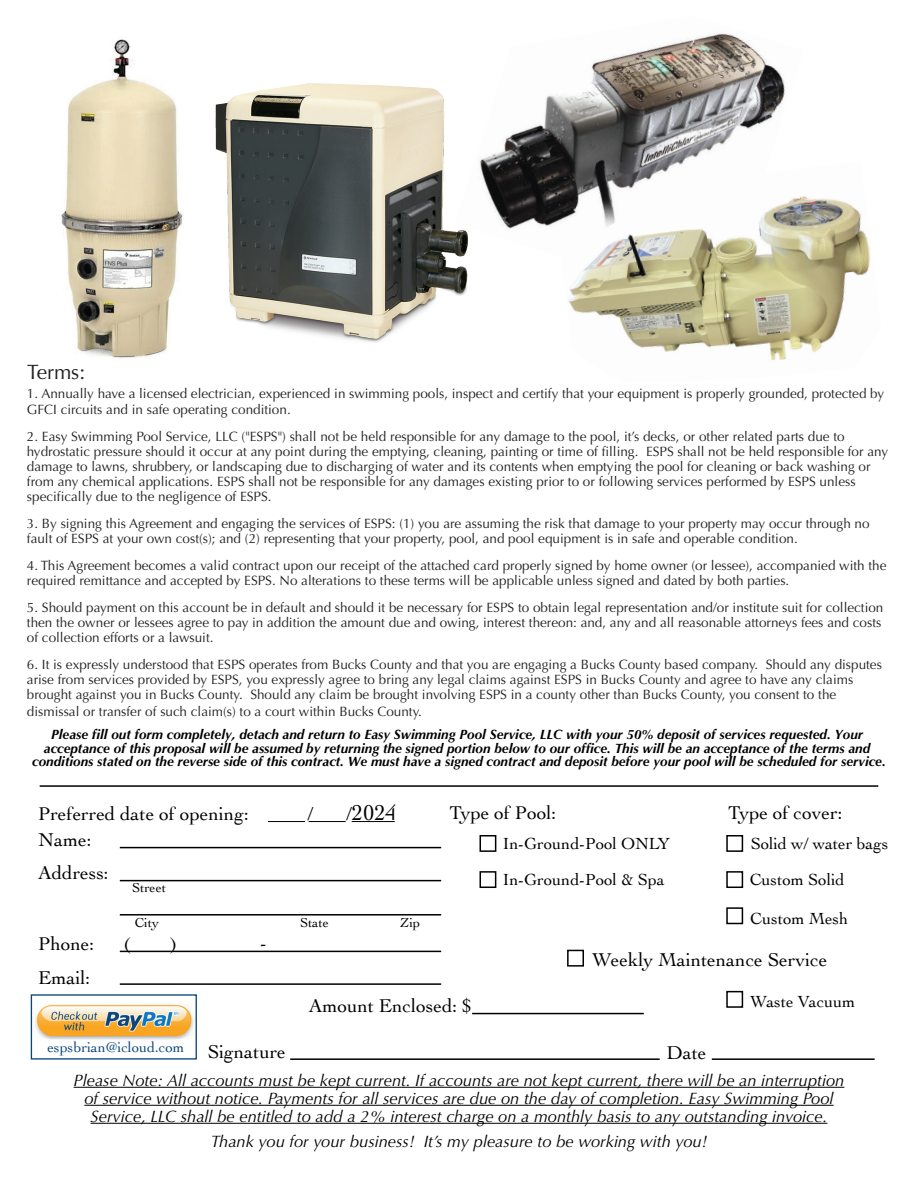
<style>
.page{position:relative;width:918px;height:1188px;background:#fff}
.page>*{position:absolute;margin:0;border:0;box-sizing:border-box;transform-origin:0 0}
.t1{font:22.5px "Cochin";color:#000001}
.t2{font:20.85px "Optima";color:#231f20}
.t3{font:19.35px "Cochin";color:#000001}
.t4{font:18.75px "Cochin";color:#000001}
.t5{font:16.8px "Cochin";color:#000001}
.t6{font:italic 16.5px/18px "Optima";color:#000001;text-align:center}
.t7{font:14.85px "Cochin";color:#0d467a}
.t8{font:13.5px/15px "Optima";color:#231f20}
.t9{font:italic 700 13.5px/13.5px "Optima";color:#000001;text-align:center}
.t10{font:13.5px "Cochin";color:#000001}
.s1{font-size:19.35px}
</style>
<div class="page">
<hr style="left:74px;top:1087px;width:770px;height:1px;background:#000001">
<hr style="left:84px;top:1105px;width:750px;height:1px;background:#000001">
<hr style="left:91px;top:1123px;width:736px;height:1px;background:#000001">
<hr style="left:120px;top:847px;width:321px;height:1px;background:#000001">
<hr style="left:120px;top:880px;width:321px;height:1px;background:#000001">
<hr style="left:120px;top:983px;width:321px;height:2px;background:#000001">
<hr style="left:120px;top:914px;width:321px;height:2px;background:#000001">
<hr style="left:120px;top:951px;width:321px;height:1px;background:#000001">
<hr style="left:290px;top:1058px;width:370px;height:2px;background:#000001">
<hr style="left:712px;top:1058px;width:163px;height:2px;background:#000001">
<hr style="left:472px;top:1013px;width:172px;height:1px;background:#000001">
<hr style="left:268px;top:821px;width:37px;height:1px;background:#000001">
<hr style="left:309px;top:821px;width:37px;height:1px;background:#000001">
<hr style="left:352px;top:821px;width:43px;height:1px;background:#000001">
<div style="left:480px;top:835px;width:16px;height:17px;border:2px solid #000001"></div>
<div style="left:480px;top:871px;width:16px;height:17px;border:2px solid #000001"></div>
<div style="left:726px;top:835px;width:17px;height:17px;border:2px solid #000001"></div>
<div style="left:726px;top:871px;width:17px;height:17px;border:2px solid #000001"></div>
<div style="left:726px;top:907px;width:17px;height:17px;border:2px solid #000001"></div>
<div style="left:726px;top:991px;width:17px;height:17px;border:2px solid #000001"></div>
<div style="left:567px;top:950px;width:17px;height:17px;border:2px solid #000001"></div>
<img style="left:35px;top:983px;width:172px;height:57px">
<div style="left:31px;top:994px;width:166px;height:66px;border:1px solid #0d467a"></div>
<img style="left:61px;top:39px;width:98px;height:319px">
<img style="left:558px;top:33px;width:227px;height:188px">
<img style="left:561px;top:161px;width:309px;height:199px">
<img style="left:125px;top:76px;width:433px;height:277px">
<hr style="left:40px;top:785px;width:838px;height:2px;background:#000001">
<h2 class="t2" style="left:27px;top:360px;width:59px">Terms:</h2>
<p class="t8" style="left:27px;top:386px;width:859px;line-height:16.2px">1. Annually have a licensed electrician, experienced in swimming pools, inspect and certify that your equipment is properly grounded, protected by<br>GFCI circuits and in safe operating condition.</p>
<p class="t8" style="left:27px;top:430px;width:863px">2. Easy Swimming Pool Service, LLC ("ESPS") shall not be held responsible for any damage to the pool, it’s decks, or other related parts due to hydrostatic pressure should it occur at any point during the emptying, cleaning, painting or time of filling. ESPS shall not be held responsible for any damage to lawns, shrubbery, or landscaping due to discharging of water and its contents when emptying the pool for cleaning or back washing or from any chemical applications. ESPS shall not be responsible for any damages existing prior to or following services performed by ESPS unless specifically due to the negligence of ESPS.</p>
<p class="t8" style="left:27px;top:517px;width:844px">3. By signing this Agreement and engaging the services of ESPS: (1) you are assuming the risk that damage to your property may occur through no fault of ESPS at your own cost(s); and (2) representing that your property, pool, and pool equipment is in safe and operable condition.</p>
<p class="t8" style="left:27px;top:559px;width:861px">4. This Agreement becomes a valid contract upon our receipt of the attached card properly signed by home owner (or lessee), accompanied with the required remittance and accepted by ESPS. No alterations to these terms will be applicable unless signed and dated by both parties.</p>
<p class="t8" style="left:27px;top:601px;width:858px">5. Should payment on this account be in default and should it be necessary for ESPS to obtain legal representation and/or institute suit for collection then the owner or lessees agree to pay in addition the amount due and owing, interest thereon: and, any and all reasonable attorneys fees and costs of collection efforts or a lawsuit.</p>
<p class="t8" style="left:27px;top:657px;width:856px;line-height:15.5px">6. It is expressly understood that ESPS operates from Bucks County and that you are engaging a Bucks County based company. Should any disputes arise from services provided by ESPS, you expressly agree to bring any legal claims against ESPS in Bucks County and agree to have any claims brought against you in Bucks County. Should any claim be brought involving ESPS in a county other than Bucks County, you consent to the dismissal or transfer of such claim(s) to a court within Bucks County.</p>
<p class="t9" style="left:32px;top:728px;width:855px">Please fill out form completely, detach and return to Easy Swimming Pool Service, LLC with your 50% deposit of services requested. Your acceptance of this proposal will be assumed by returning the signed portion below to our office. This will be an acceptance of the terms and conditions stated on the reverse side of this contract. We must have a signed contract and deposit before your pool will be scheduled for service.</p>
<h3 class="t3" style="left:38px;top:800px;width:212px">Preferred date of opening:</h3>
<h3 class="t3" style="left:308px;top:800px;width:7px">/</h3>
<h1 class="t1" style="left:347px;top:797px;width:52px"><span class="s1">/</span>2024</h1>
<h3 class="t3" style="left:728px;top:799px;width:116px">Type of cover:</h3>
<h3 class="t3" style="left:38px;top:827px;width:55px">Name:</h3>
<h3 class="t3" style="left:450px;top:799px;width:108px">Type of Pool:</h3>
<p class="t5" style="left:503px;top:832px;width:169px">In-Ground-Pool ONLY</p>
<p class="t5" style="left:751px;top:832px;width:139px">Solid w/ water bags</p>
<p class="t5" style="left:503px;top:869px;width:163px">In-Ground-Pool &amp; Spa</p>
<p class="t5" style="left:750px;top:869px;width:96px">Custom Solid</p>
<p class="t5" style="left:750px;top:907px;width:99px">Custom Mesh</p>
<h3 class="t3" style="left:38px;top:860px;width:72px">Address:</h3>
<p class="t10" style="left:132px;top:879px;width:35px">Street</p>
<p class="t10" style="left:135px;top:913px;width:26px">City</p>
<p class="t10" style="left:300px;top:913px;width:30px">State</p>
<p class="t10" style="left:400px;top:913px;width:22px">Zip</p>
<h3 class="t3" style="left:38px;top:931px;width:58px">Phone:</h3>
<h3 class="t4" style="left:124px;top:931px;width:9px">(</h3>
<h3 class="t4" style="left:170px;top:931px;width:9px">)</h3>
<h3 class="t4" style="left:261px;top:930px;width:8px">-</h3>
<h3 class="t3" style="left:38px;top:964px;width:54px">Email:</h3>
<p class="t7" style="left:47px;top:1037px;width:138px">espsbrian@icloud.com</p>
<h3 class="t3" style="left:208px;top:1039px;width:80px">Signature</h3>
<h3 class="t3" style="left:309px;top:992px;width:165px">Amount Enclosed: $</h3>
<h3 class="t3" style="left:592px;top:946px;width:236px">Weekly Maintenance Service</h3>
<h3 class="t3" style="left:667px;top:1039px;width:41px">Date</h3>
<p class="t5" style="left:750px;top:990px;width:107px">Waste Vacuum</p>
<p class="t6" style="left:74px;top:1071px;width:772px">Please Note: All accounts must be kept current. If accounts are not kept current, there will be an interruption of service without notice. Payments for all services are due on the day of completion. Easy Swimming Pool<br>Service, LLC shall be entitled to add a 2% interest charge on a monthly basis to any outstanding invoice.</p>
<p class="t6" style="left:211px;top:1132px;width:498px">Thank you for your business! It’s my pleasure to be working with you!</p>
</div>
